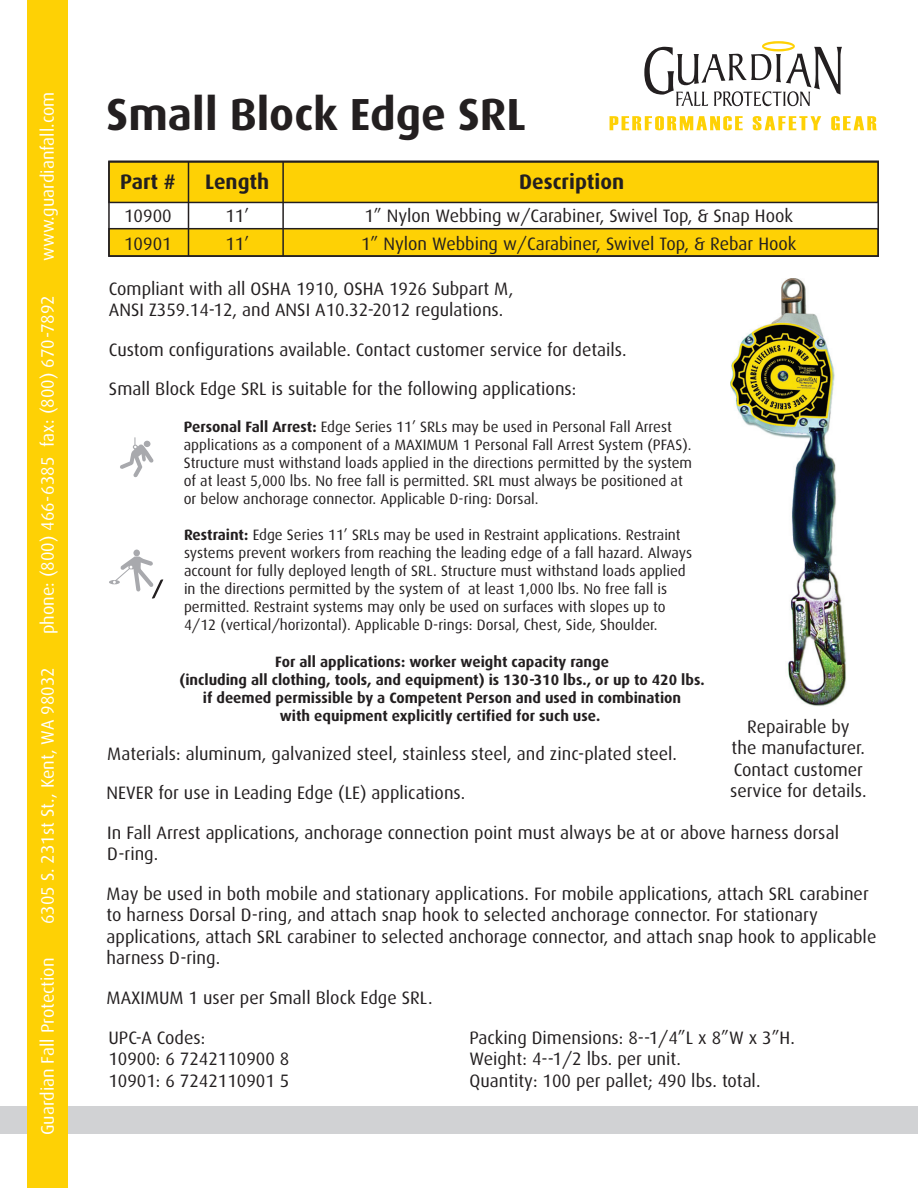
<style>
.page{position:relative;width:918px;height:1188px;background:#fff}
.page>*{position:absolute;margin:0;border:0;box-sizing:border-box;transform-origin:0 0}
.t1{font:700 45px "Dax";color:#231f20}
.t2{font:700 21px "Dax";color:#231f20}
.t3{font:18px/21.6px "Dax";color:#231f20}
.t4{font:18px "Dax";color:#fff}
.t5{font:15px/18px "Dax";color:#231f20}
.t6{font:700 15px/18px "Dax";color:#231f20;text-align:center}
.s1{font-weight:700}
</style>
<div class="page">
<svg style="left:644px;top:41px;width:198px;height:65px"></svg>
<svg style="left:610px;top:116px;width:133px;height:14px"></svg>
<svg style="left:753px;top:116px;width:68px;height:14px"></svg>
<svg style="left:831px;top:116px;width:46px;height:14px"></svg>
<div style="left:0;top:1107px;width:918px;height:27px;background:#d1d2d4"></div>
<div style="left:27px;top:0;width:41px;height:1188px;background:#fed105"></div>
<img style="left:730px;top:278px;width:116px;height:428px">
<div style="left:108px;top:160px;width:771px;height:43px;background:#fed105;border:2px solid #231f20"></div>
<div style="left:108px;top:228px;width:771px;height:29px;background:#fed105;border:2px solid #231f20"></div>
<div style="left:108px;top:161px;width:771px;height:96px;border:2px solid #231f20"></div>
<hr style="left:188px;top:161px;width:1px;height:95px;background:#231f20">
<hr style="left:282px;top:161px;width:2px;height:95px;background:#231f20">
<div style="left:133px;top:550px;width:7px;height:6px;background:#a8a9ad;border-radius:50%"></div>
<svg style="left:109px;top:580px;width:11px;height:4px"></svg>
<svg style="left:113px;top:557px;width:51px;height:42px"></svg>
<svg style="left:120px;top:437px;width:34px;height:40px"></svg>
<p class="t4" style="left:38px;top:261px;width:171px;rotate:-90deg">www.guardianfall.com</p>
<h1 class="t1" style="left:107px;top:89px;width:421px">Small Block Edge SRL</h1>
<p class="t2" style="left:120px;top:169px;width:57px">Part #</p>
<p class="t2" style="left:205px;top:169px;width:66px">Length</p>
<p class="t2" style="left:519px;top:169px;width:106px">Description</p>
<p class="t3" style="left:124px;top:201px;width:49px;line-height:28.5px">10900<br>10901</p>
<p class="t3" style="left:225px;top:201px;width:25px;line-height:28.5px">11’<br>11’</p>
<p class="t3" style="left:361px;top:201px;width:437px;line-height:28.5px">1” Nylon Webbing w/Carabiner, Swivel Top, &amp; Snap Hook<br>1” Nylon Webbing w/Carabiner, Swivel Top, &amp; Rebar Hook</p>
<p class="t4" style="left:38px;top:634px;width:341px;rotate:-90deg">phone: (800) 466-6385 fax: (800) 670-7892</p>
<p class="t4" style="left:38px;top:924px;width:258px;rotate:-90deg">6305 S. 231st St., Kent, WA 98032</p>
<p class="t4" style="left:38px;top:1135px;width:179px;rotate:-90deg">Guardian Fall Protection</p>
<p class="t3" style="left:109px;top:278px;width:406px">Compliant with all OSHA 1910, OSHA 1926 Subpart M,<br>ANSI Z359.14-12, and ANSI A10.32-2012 regulations.</p>
<p class="t3" style="left:109px;top:339px;width:519px">Custom configurations available. Contact customer service for details.</p>
<p class="t3" style="left:109px;top:378px;width:469px">Small Block Edge SRL is suitable for the following applications:</p>
<p class="t5" style="left:184px;top:418px;width:510px"><span class="s1">Personal Fall Arrest:</span> Edge Series 11’ SRLs may be used in Personal Fall Arrest applications as a component of a MAXIMUM 1 Personal Fall Arrest System (PFAS).<br>Structure must withstand loads applied in the directions permitted by the system of at least 5,000 lbs. No free fall is permitted. SRL must always be positioned at or below anchorage connector. Applicable D-ring: Dorsal.</p>
<p class="t5" style="left:184px;top:526px;width:510px"><span class="s1">Restraint:</span> Edge Series 11’ SRLs may be used in Restraint applications. Restraint systems prevent workers from reaching the leading edge of a fall hazard. Always account for fully deployed length of SRL. Structure must withstand loads applied in the directions permitted by the system of at least 1,000 lbs. No free fall is permitted. Restraint systems may only be used on surfaces with slopes up to 4/12 (vertical/horizontal). Applicable D-rings: Dorsal, Chest, Side, Shoulder.</p>
<p class="t6" style="left:179px;top:653px;width:527px">For all applications: worker weight capacity range<br>(including all clothing, tools, and equipment) is 130-310 lbs., or up to 420 lbs. if deemed permissible by a Competent Person and used in combination<br>with equipment explicitly certified for such use.</p>
<p class="t3" style="left:730px;top:716px;width:138px;text-align:center">Repairable by<br>the manufacturer.<br>Contact customer service for details.</p>
<p class="t3" style="left:107px;top:743px;width:571px">Materials: aluminum, galvanized steel, stainless steel, and zinc-plated steel.</p>
<p class="t3" style="left:107px;top:773px;width:734px;line-height:39.5px">NEVER for use in Leading Edge (LE) applications.<br>In Fall Arrest applications, anchorage connection point must always be at or above harness dorsal</p>
<p class="t3" style="left:107px;top:843px;width:52px">D-ring.</p>
<p class="t3" style="left:107px;top:883px;width:771px">May be used in both mobile and stationary applications. For mobile applications, attach SRL carabiner to harness Dorsal D-ring, and attach snap hook to selected anchorage connector. For stationary applications, attach SRL carabiner to selected anchorage connector, and attach snap hook to applicable harness D-ring.</p>
<p class="t3" style="left:107px;top:978px;width:327px;line-height:39.5px">MAXIMUM 1 user per Small Block Edge SRL.<br>UPC-A Codes:</p>
<p class="t3" style="left:108px;top:1048px;width:182px">10900: 6 7242110900 8<br>10901: 6 7242110901 5</p>
<p class="t3" style="left:469px;top:1027px;width:327px">Packing Dimensions: 8--1/4”L x 8”W x 3”H.<br>Weight: 4--1/2 lbs. per unit.<br>Quantity: 100 per pallet; 490 lbs. total.</p>
</div>
